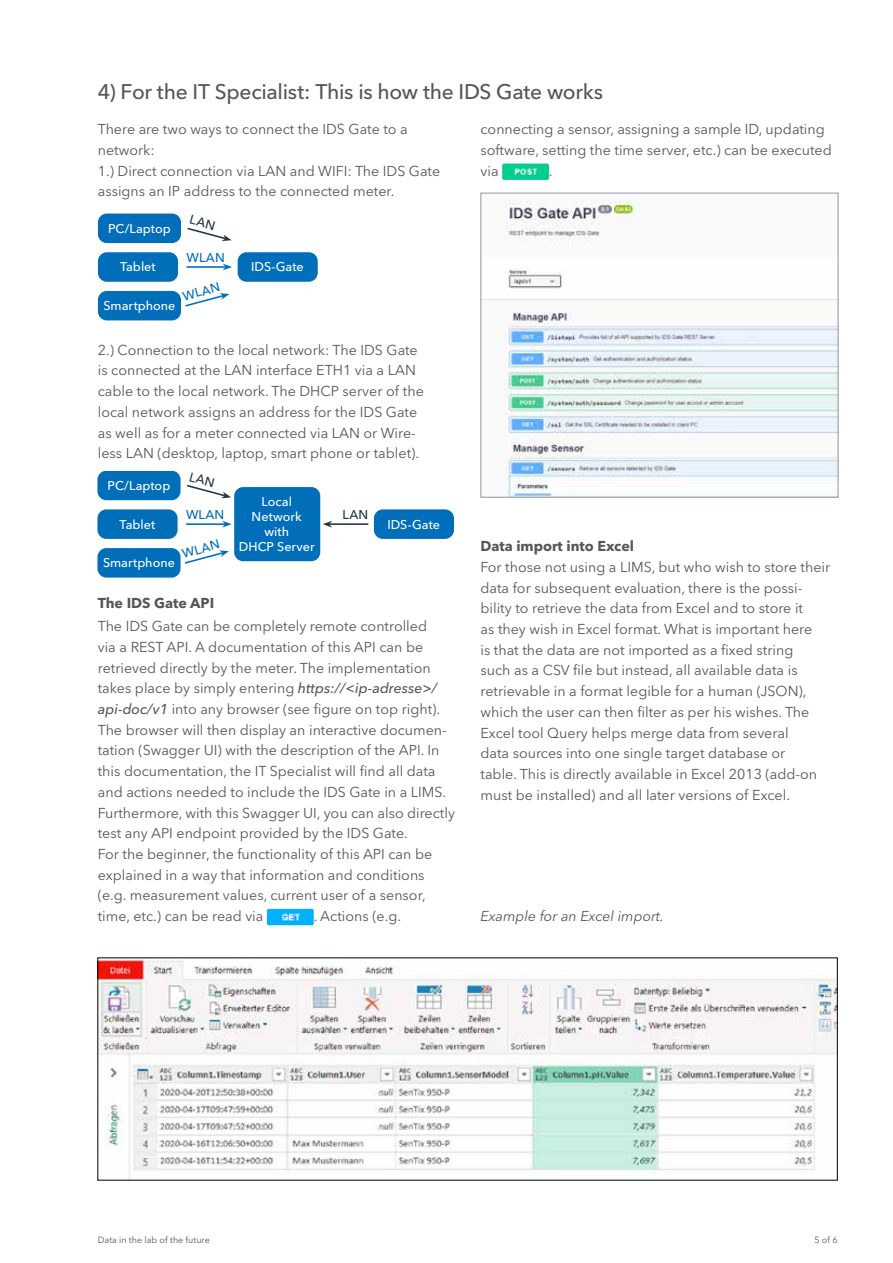
<style>
.page{position:relative;width:893px;height:1263px;background:#fff}
.page>*{position:absolute;margin:0;border:0;box-sizing:border-box;transform-origin:0 0}
.t1{font:500 21px "Avenir Next LT Pro";letter-spacing:-.015em;color:#565655}
.t2{font:14.25px/20.7px "Avenir Next LT Pro";color:#565655}
.t3{font:700 14.25px "Avenir Next LT Pro";color:#565655}
.t4{font:italic 14.25px "Avenir Next LT Pro";color:#565655}
.t5{font:500 12.6px/15.1px "Avenir Next LT Pro";color:#fff;text-align:center}
.t6{font:500 12.6px "Avenir Next LT Pro";letter-spacing:.005em;color:#006eb9}
.t7{font:500 12.6px "Avenir Next LT Pro";color:#1f373e}
.t8{font:9px "Avenir Next LT Pro";color:#565655}
.s1{font-weight:500;font-style:italic}
</style>
<div class="page">
<div style="left:98px;top:214px;width:83px;height:29px;background:#006eb9;border-radius:9px"></div>
<div style="left:98px;top:252px;width:80px;height:30px;background:#006eb9;border-radius:9px"></div>
<div style="left:98px;top:291px;width:83px;height:29px;background:#006eb9;border-radius:9px"></div>
<div style="left:238px;top:252px;width:80px;height:30px;background:#006eb9;border-radius:9px"></div>
<hr style="left:187px;top:266px;width:39px;height:2px;background:#006eb9">
<svg style="left:223px;top:264px;width:9px;height:6px"></svg>
<svg style="left:185px;top:293px;width:44px;height:14px"></svg>
<div style="left:98px;top:471px;width:83px;height:29px;background:#006eb9;border-radius:9px"></div>
<div style="left:98px;top:509px;width:80px;height:30px;background:#006eb9;border-radius:9px"></div>
<div style="left:98px;top:548px;width:83px;height:30px;background:#006eb9;border-radius:9px"></div>
<div style="left:234px;top:487px;width:86px;height:74px;background:#006eb9;border-radius:9px"></div>
<hr style="left:186px;top:523px;width:39px;height:2px;background:#006eb9">
<svg style="left:222px;top:521px;width:10px;height:7px"></svg>
<svg style="left:184px;top:550px;width:45px;height:14px"></svg>
<div style="left:374px;top:509px;width:80px;height:30px;background:#006eb9;border-radius:9px"></div>
<hr style="left:329px;top:523px;width:39px;height:2px;background:#1f373e">
<svg style="left:323px;top:521px;width:9px;height:7px"></svg>
<img style="left:267px;top:909px;width:47px;height:16px">
<img style="left:502px;top:164px;width:47px;height:16px">
<img style="left:482px;top:195px;width:354px;height:301px">
<div style="left:480px;top:193px;width:358px;height:305px;border:1px solid #93959a"></div>
<img style="left:99px;top:959px;width:737px;height:219px">
<svg style="left:187px;top:227px;width:45px;height:14px"></svg>
<svg style="left:187px;top:484px;width:44px;height:14px"></svg>
<h1 class="t1" style="left:98px;top:79px;width:507px">4) For the IT Specialist: This is how the IDS Gate works</h1>
<p class="t2" style="left:98px;top:119px;width:344px">There are two ways to connect the IDS Gate to a network:<br>1.) Direct connection via LAN and WIFI: The IDS Gate assigns an IP address to the connected meter.</p>
<p class="t5" style="left:108px;top:221px;width:64px">PC/Laptop</p>
<p class="t5" style="left:120px;top:259px;width:37px">Tablet</p>
<p class="t5" style="left:104px;top:298px;width:73px">Smartphone</p>
<p class="t2" style="left:480px;top:119px;width:353px">connecting a sensor, assigning a sample ID, updating software, setting the time server, etc.) can be executed via</p>
<p class="t2" style="left:549px;top:160px;width:5px">.</p>
<p class="t6" style="left:187px;top:250px;width:40px">WLAN</p>
<p class="t6" style="left:181px;top:289px;width:40px;rotate:-15deg">WLAN</p>
<p class="t5" style="left:251px;top:259px;width:54px">IDS-Gate</p>
<p class="t2" style="left:98px;top:339px;width:327px">2.) Connection to the local network: The IDS Gate is connected at the LAN interface ETH1 via a LAN cable to the local network. The DHCP server of the local network assigns an address for the IDS Gate as well as for a meter connected via LAN or Wire&shy;less LAN (desktop, laptop, smart phone or tablet).</p>
<p class="t5" style="left:108px;top:478px;width:64px">PC/Laptop</p>
<p class="t5" style="left:120px;top:517px;width:37px">Tablet</p>
<p class="t5" style="left:103px;top:555px;width:73px">Smartphone</p>
<p class="t5" style="left:239px;top:494px;width:77px">Local<br>Network with<br>DHCP Server</p>
<p class="t6" style="left:186px;top:507px;width:40px">WLAN</p>
<p class="t6" style="left:181px;top:546px;width:40px;rotate:-15deg">WLAN</p>
<p class="t7" style="left:342px;top:507px;width:27px">LAN</p>
<p class="t5" style="left:387px;top:517px;width:54px">IDS-Gate</p>
<p class="t3" style="left:98px;top:594px;width:118px">The IDS Gate API</p>
<p class="t2" style="left:98px;top:616px;width:359px">The IDS Gate can be completely remote controlled<br>via a REST API. A documentation of this API can be retrieved directly by the meter. The implementation takes place by simply entering <span class="s1">https://&lt;ip-adresse&gt;/ api-doc/v1</span> into any browser (see figure on top right).<br>The browser will then display an interactive documen&shy;tation (Swagger UI) with the description of the API. In this documentation, the IT Specialist will find all data and actions needed to include the IDS Gate in a LIMS.<br>Furthermore, with this Swagger UI, you can also directly test any API endpoint provided by the IDS Gate.<br>For the beginner, the functionality of this API can be explained in a way that information and conditions (e.g. measurement values, current user of a sensor, time, etc.) can be read via</p>
<p class="t2" style="left:314px;top:906px;width:89px">. Actions (e.g.</p>
<p class="t3" style="left:480px;top:537px;width:155px">Data import into Excel</p>
<p class="t2" style="left:480px;top:557px;width:351px">For those not using a LIMS, but who wish to store their data for subsequent evaluation, there is the possi&shy;bility to retrieve the data from Excel and to store it<br>as they wish in Excel format. What is important here<br>is that the data are not imported as a fixed string<br>such as a CSV file but instead, all available data is retrievable in a format legible for a human (JSON), which the user can then filter as per his wishes. The Excel tool Query helps merge data from several<br>data sources into one single target database or<br>table. This is directly available in Excel 2013 (add-on must be installed) and all later versions of Excel.</p>
<p class="t4" style="left:480px;top:907px;width:185px">Example for an Excel import.</p>
<p class="t8" style="left:98px;top:1234px;width:114px">Data in the lab of the future</p>
<p class="t8" style="left:814px;top:1234px;width:25px">5 of 6</p>
</div>
